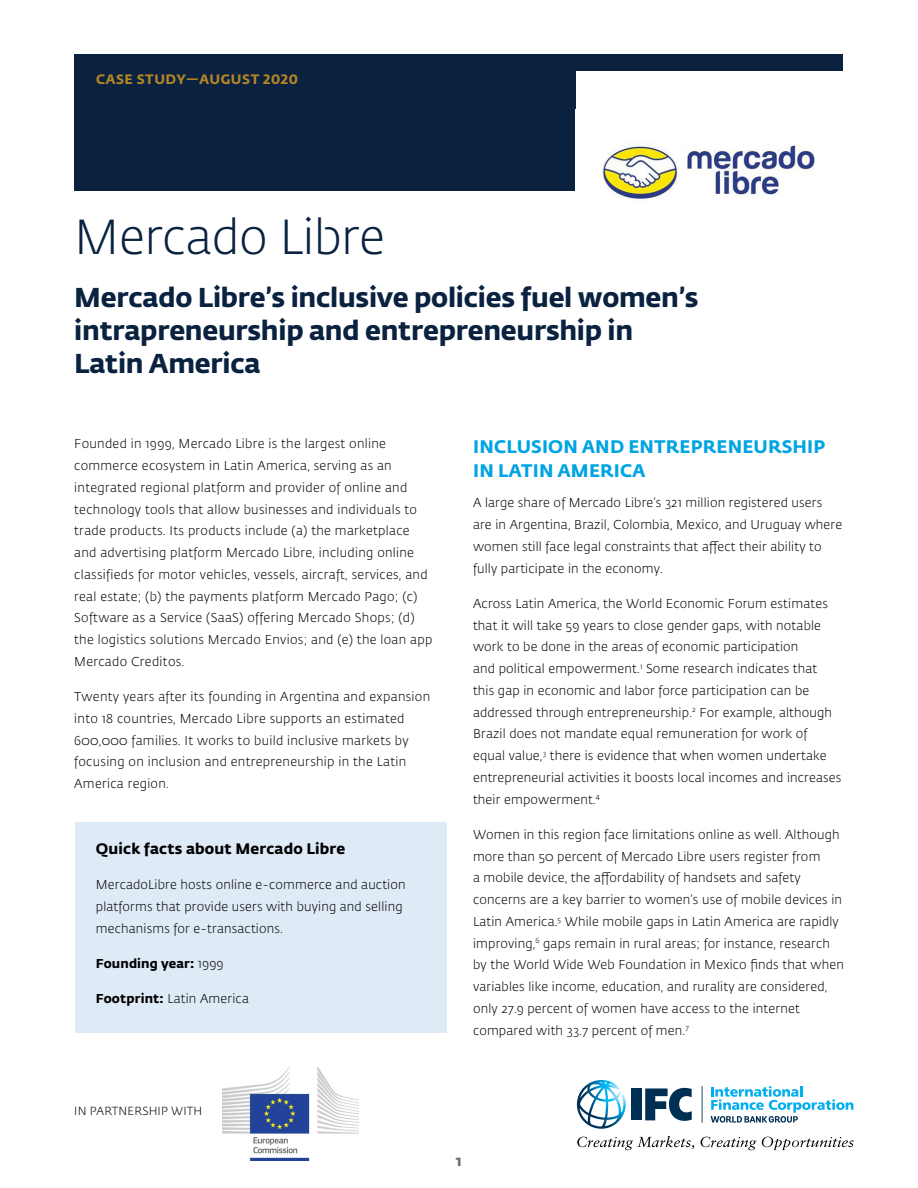
<style>
.page{position:relative;width:918px;height:1188px;background:#fff}
.page>*{position:absolute;margin:0;border:0;box-sizing:border-box;transform-origin:0 0}
.CS_Header_Large{font:300 48.6px "Fedra Sans Std";letter-spacing:-.005em;color:#0a2240}
.CS_Head_2nd_line{font:700 27px/33px "Fedra Sans Std";letter-spacing:-.01em;color:#0a2240}
.Body_Subhead{font:700 18px/24px "Fedra Sans Std";letter-spacing:.01em;color:#00a4e3}
.Figure_hed{font:700 15px "Fedra Sans Std";letter-spacing:.01em;color:#000}
.t1{font:700 15px "Fedra Sans Std";color:#676d77}
.Body_Subhead_3{font:700 13.5px "Fedra Sans Std";letter-spacing:.04em;color:#b58626}
.Body{font:300 12.75px/21.8px "Fedra Sans Std";letter-spacing:.015em;color:#000}
.Body-2{font:700 12.75px "Fedra Sans Std";letter-spacing:.01em;color:#000}
.Body_smaller{font:300 11.7px "Fedra Sans Std";letter-spacing:.015em;color:#000}
.s1{font-weight:300}
.s2{font-weight:700}
</style>
<div class="page">
<div style="left:76px;top:822px;width:371px;height:211px;background:#deeaf6"></div>
<div style="left:74px;top:54px;width:769px;height:136px;background:#0a2240"></div>
<div style="left:576px;top:72px;width:268px;height:198px;background:#fff"></div>
<img style="left:601px;top:142px;width:214px;height:58px">
<div style="left:632px;top:1088px;width:10px;height:32px;background:#002f54"></div>
<svg style="left:577px;top:1080px;width:49px;height:49px"></svg>
<svg style="left:645px;top:1088px;width:47px;height:33px"></svg>
<hr style="left:702px;top:1086px;width:1px;height:37px;background:#002f54">
<svg style="left:711px;top:1086px;width:142px;height:37px"></svg>
<svg style="left:577px;top:1136px;width:277px;height:14px"></svg>
<img style="left:222px;top:1066px;width:136px;height:94px">
<p class="Body_Subhead_3" style="left:96px;top:70px;width:203px">CASE STUDY—AUGUST 2020</p>
<p class="CS_Header_Large" style="left:74px;top:208px;width:312px">Mercado Libre</p>
<p class="CS_Head_2nd_line" style="left:74px;top:281px;width:626px">Mercado Libre’s inclusive policies fuel women’s intrapreneurship and entrepreneurship in<br>Latin America</p>
<p class="Body" style="left:74px;top:433px;width:360px">Founded in 1999, Mercado Libre is the largest online commerce ecosystem in Latin America, serving as an integrated regional platform and provider of online and technology tools that allow businesses and individuals to trade products. Its products include (a) the marketplace and advertising platform Mercado Libre, including online classifieds for motor vehicles, vessels, aircraft, services, and real estate; (b) the payments platform Mercado Pago; (c)<br>Software as a Service (SaaS) offering Mercado Shops; (d) the logistics solutions Mercado Envios; and (e) the loan app Mercado Creditos.</p>
<p class="Body" style="left:74px;top:686px;width:358px">Twenty years after its founding in Argentina and expansion into 18 countries, Mercado Libre supports an estimated 600,000 families. It works to build inclusive markets by focusing on inclusion and entrepreneurship in the Latin America region.</p>
<p class="Figure_hed" style="left:96px;top:839px;width:251px">Quick facts about Mercado Libre</p>
<p class="Body" style="left:96px;top:874px;width:311px">MercadoLibre hosts online e-commerce and auction platforms that provide users with buying and selling mechanisms for e-transactions.</p>
<p class="Body-2" style="left:96px;top:955px;width:129px">Founding year: <span class="s1">1999</span></p>
<p class="Body" style="left:96px;top:988px;width:155px"><span class="s2">Footprint:</span> Latin America</p>
<p class="Body_Subhead" style="left:473px;top:434px;width:354px">INCLUSION AND ENTREPRENEURSHIP<br>IN LATIN AMERICA</p>
<p class="Body" style="left:473px;top:492px;width:371px">A large share of Mercado Libre’s 321 million registered users are in Argentina, Brazil, Colombia, Mexico, and Uruguay where women still face legal constraints that affect their ability to fully participate in the economy.</p>
<p class="Body" style="left:473px;top:593px;width:370px">Across Latin America, the World Economic Forum estimates that it will take 59 years to close gender gaps, with notable work to be done in the areas of economic participation<br>and political empowerment.<sup>1</sup> Some research indicates that this gap in economic and labor force participation can be addressed through entrepreneurship.<sup>2</sup> For example, although Brazil does not mandate equal remuneration for work of equal value,<sup>3</sup> there is evidence that when women undertake entrepreneurial activities it boosts local incomes and increases their empowerment.<sup>4</sup></p>
<p class="Body" style="left:473px;top:824px;width:372px">Women in this region face limitations online as well. Although more than 50 percent of Mercado Libre users register from<br>a mobile device, the affordability of handsets and safety concerns are a key barrier to women’s use of mobile devices in Latin America.<sup>5</sup> While mobile gaps in Latin America are rapidly improving,<sup>6</sup> gaps remain in rural areas; for instance, research by the World Wide Web Foundation in Mexico finds that when variables like income, education, and rurality are considered, only 27.9 percent of women have access to the internet compared with 33.7 percent of men.<sup>7</sup></p>
<p class="Body_smaller" style="left:74px;top:1104px;width:130px">IN PARTNERSHIP WITH</p>
<p class="t1" style="left:456px;top:1151px;width:8px">1</p>
</div>
